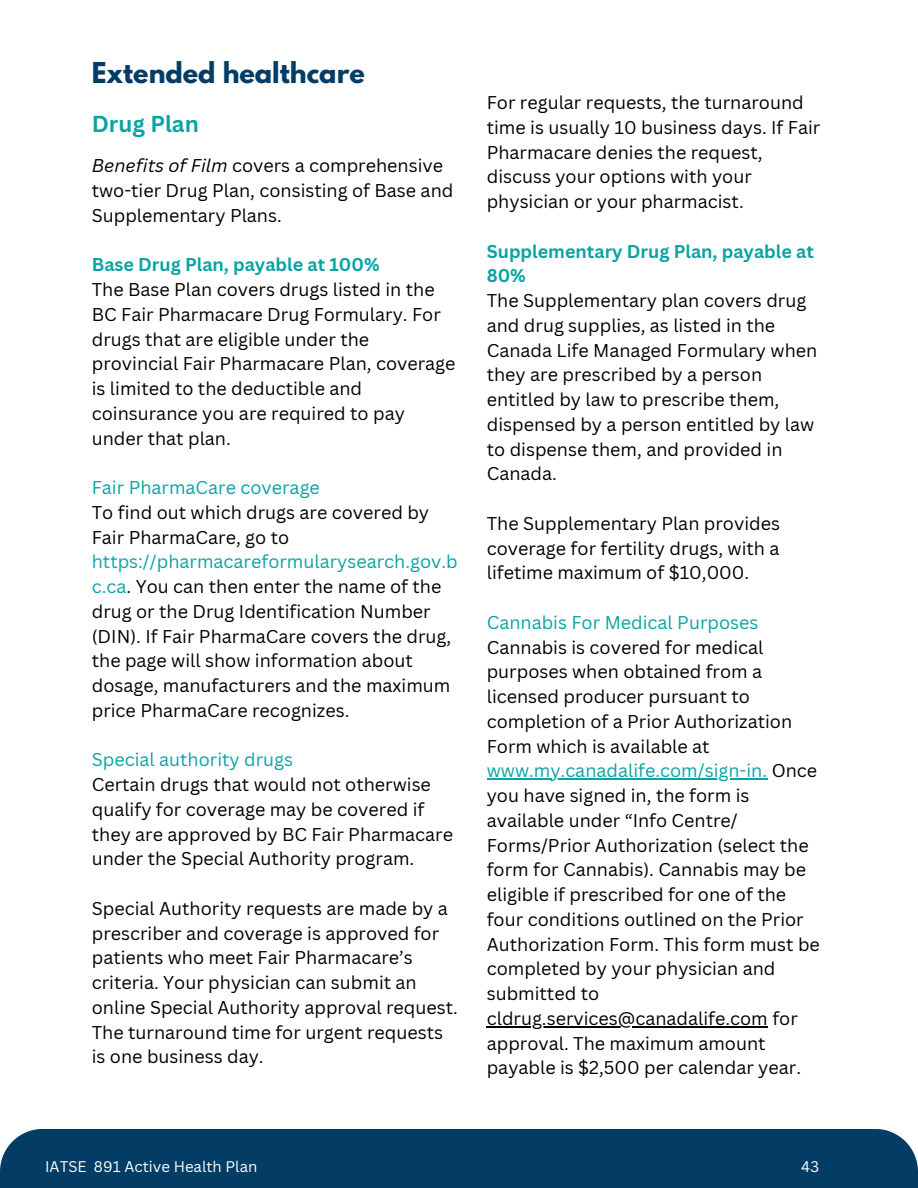
<style>
.page{position:relative;width:918px;height:1188px;background:#fff}
.page>*{position:absolute;margin:0;border:0;box-sizing:border-box;transform-origin:0 0}
.t1{font:700 25.5px "League Spartan";color:#033d66}
.t2{font:700 22.5px "Canva Sans";color:#09a3a3}
.t3{font:18px/24.8px "Canva Sans";color:#000}
.t4{font:18px "Canva Sans";color:#09a3a3}
.t5{font:700 18px/24.8px "Canva Sans";color:#09a3a3}
.t6{font:15px "Canva Sans";color:#fff}
.s1{font-style:italic}
.s2{color:#09a3a3}
</style>
<div class="page">
<hr style="left:487px;top:778px;width:280px;height:2px;background:#09a3a3">
<hr style="left:487px;top:1026px;width:281px;height:1px;background:#000">
<div style="left:0;top:1129px;width:918px;height:59px;background:#033c65"></div>
<h1 class="t1" style="left:92px;top:60px;width:274px">Extended healthcare</h1>
<p class="t2" style="left:92px;top:108px;width:109px">Drug Plan</p>
<p class="t3" style="left:92px;top:153px;width:363px"><span class="s1">Benefits of Film</span> covers a comprehensive two-tier Drug Plan, consisting of Base and<br>Supplementary Plans.</p>
<p class="t5" style="left:92px;top:252px;width:289px">Base Drug Plan, payable at 100%</p>
<p class="t3" style="left:92px;top:277px;width:365px">The Base Plan covers drugs listed in the BC Fair Pharmacare Drug Formulary. For drugs that are eligible under the provincial Fair Pharmacare Plan, coverage is limited to the deductible and coinsurance you are required to pay under that plan.</p>
<p class="t4" style="left:92px;top:475px;width:230px">Fair PharmaCare coverage</p>
<p class="t3" style="left:92px;top:500px;width:339px">To find out which drugs are covered by<br>Fair PharmaCare, go to</p>
<p class="t3" style="left:92px;top:549px;width:367px"><span class="s2">https://pharmacareformularysearch.gov.b c.ca</span>. You can then enter the name of the drug or the Drug Identification Number (DIN). If Fair PharmaCare covers the drug, the page will show information about dosage, manufacturers and the maximum price PharmaCare recognizes.</p>
<p class="t4" style="left:92px;top:747px;width:203px">Special authority drugs</p>
<p class="t3" style="left:92px;top:772px;width:363px">Certain drugs that would not otherwise qualify for coverage may be covered if they are approved by BC Fair Pharmacare under the Special Authority program.</p>
<p class="t3" style="left:92px;top:896px;width:368px">Special Authority requests are made by a prescriber and coverage is approved for patients who meet Fair Pharmacare’s criteria. Your physician can submit an online Special Authority approval request.<br>The turnaround time for urgent requests is one business day.</p>
<p class="t3" style="left:487px;top:90px;width:335px">For regular requests, the turnaround time is usually 10 business days. If Fair Pharmacare denies the request, discuss your options with your physician or your pharmacist.</p>
<p class="t5" style="left:487px;top:238px;width:329px">Supplementary Drug Plan, payable at<br>80%</p>
<p class="t3" style="left:487px;top:288px;width:332px">The Supplementary plan covers drug and drug supplies, as listed in the<br>Canada Life Managed Formulary when they are prescribed by a person entitled by law to prescribe them, dispensed by a person entitled by law to dispense them, and provided in<br>Canada.</p>
<p class="t3" style="left:487px;top:511px;width:295px;text-align:justify">The Supplementary Plan provides coverage for fertility drugs, with a lifetime maximum of $10,000.</p>
<p class="t4" style="left:487px;top:610px;width:273px">Cannabis For Medical Purposes</p>
<p class="t3" style="left:487px;top:634px;width:335px">Cannabis is covered for medical purposes when obtained from a licensed producer pursuant to completion of a Prior Authorization<br>Form which is available at <span class="s2">www.my.canadalife.com/sign-in.</span> Once you have signed in, the form is available under “Info Centre/<br>Forms/Prior Authorization (select the form for Cannabis). Cannabis may be eligible if prescribed for one of the four conditions outlined on the Prior<br>Authorization Form. This form must be completed by your physician and submitted to cldrug.services@canadalife.com for approval. The maximum amount payable is $2,500 per calendar year.</p>
<p class="t6" style="left:45px;top:1156px;width:214px">IATSE 891 Active Health Plan</p>
<p class="t6" style="left:801px;top:1156px;width:19px">43</p>
</div>
